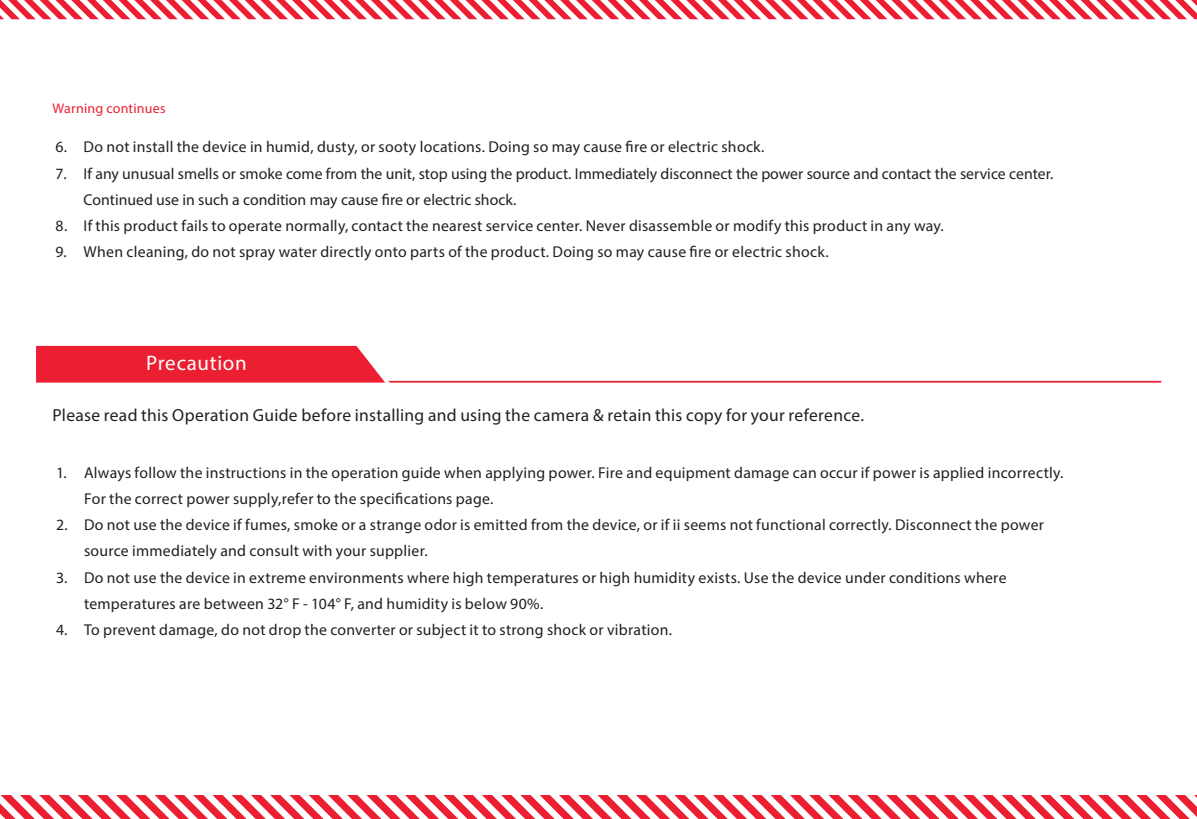
<style>
.page{position:relative;width:1197px;height:819px;background:#fff}
.page>*{position:absolute;margin:0;border:0;box-sizing:border-box;transform-origin:0 0}
.t1{font:21px "Myriad Pro";letter-spacing:.035em;color:#fff}
.t2{font:17.5px "Myriad Pro";letter-spacing:.015em;color:#231f20}
.t3{font:15.75px/26.2px "Myriad Pro";letter-spacing:.015em;color:#231f20}
.t4{font:14px "Myriad Pro";letter-spacing:.015em;color:#eb1f31}
</style>
<div class="page">
<svg style="left:0;top:0;width:1197px;height:20px"></svg>
<hr style="left:36px;top:381px;width:1125px;height:2px;background:#eb1f31">
<svg style="left:36px;top:345px;width:360px;height:38px;background:#ec3445"></svg>
<svg style="left:0;top:795px;width:1197px;height:24px"></svg>
<p class="t4" style="left:52px;top:99px;width:115px">Warning continues</p>
<p class="t3" style="left:56px;top:134px;width:710px">6. Do not install the device in humid, dusty, or sooty locations. Doing so may cause fire or electric shock.</p>
<p class="t3" style="left:84px;top:160px;width:971px;text-indent:-28px">7. If any unusual smells or smoke come from the unit, stop using the product. Immediately disconnect the power source and contact the service center.<br>Continued use in such a condition may cause fire or electric shock.</p>
<p class="t3" style="left:56px;top:212px;width:890px">8. If this product fails to operate normally, contact the nearest service center. Never disassemble or modify this product in any way.</p>
<p class="t3" style="left:56px;top:239px;width:775px">9. When cleaning, do not spray water directly onto parts of the product. Doing so may cause fire or electric shock.</p>
<h1 class="t1" style="left:146px;top:350px;width:102px">Precaution</h1>
<p class="t2" style="left:52px;top:404px;width:813px">Please read this Operation Guide before installing and using the camera &amp; retain this copy for your reference.</p>
<p class="t3" style="left:84px;top:459px;width:981px;text-indent:-28px">1. Always follow the instructions in the operation guide when applying power. Fire and equipment damage can occur if power is applied incorrectly.<br>For the correct power supply,refer to the specifications page.</p>
<p class="t3" style="left:84px;top:511px;width:962px;text-indent:-28px">2. Do not use the device if fumes, smoke or a strange odor is emitted from the device, or if ii seems not functional correctly. Disconnect the power source immediately and consult with your supplier.</p>
<p class="t3" style="left:84px;top:564px;width:924px;text-indent:-28px">3. Do not use the device in extreme environments where high temperatures or high humidity exists. Use the device under conditions where temperatures are between 32° F - 104° F, and humidity is below 90%.</p>
<p class="t3" style="left:56px;top:616px;width:618px">4. To prevent damage, do not drop the converter or subject it to strong shock or vibration.</p>
</div>
